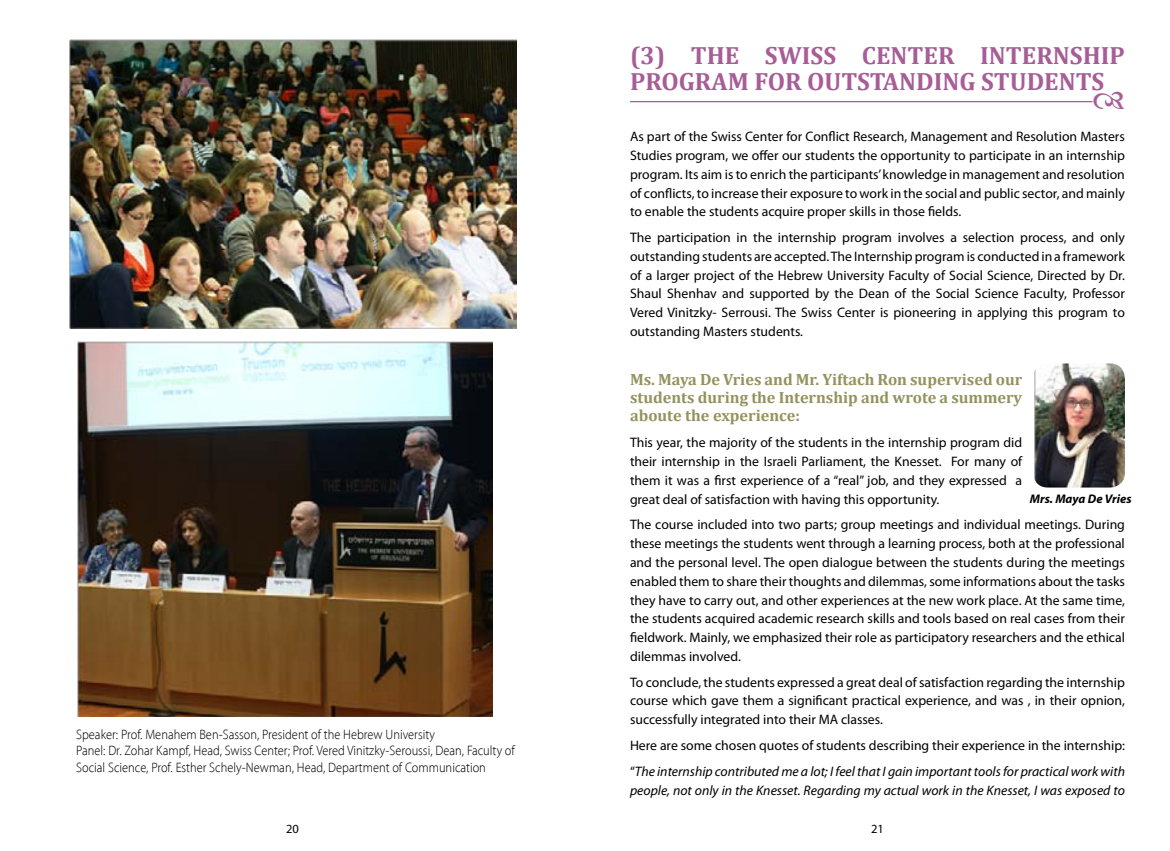
<style>
.page{position:relative;width:1170px;height:851px;background:#fff}
.page>*{position:absolute;margin:0;border:0;box-sizing:border-box;transform-origin:0 0}
.t1{font:700 25px/25px "Cambria";color:#a75d96}
.t2{font:700 16.25px/18.1px "Cambria";color:#94925d;text-align:justify}
.t3{font:13.75px/18.8px "Myriad Pro";color:#000;text-align:justify}
.t4{font:italic 13.75px/25.9px "Myriad Pro";color:#000}
.t5{font:300 semi-condensed 13.75px/16.5px "Myriad Pro";color:#000}
.t6{font:italic 700 12.5px "Myriad Pro";color:#000}
.t7{font:12.5px "Myriad Pro";color:#000}
.s1{font-style:normal}
</style>
<div class="page">
<hr style="left:630px;top:101px;width:462px;height:1px;background:#a75d96">
<img style="left:70px;top:40px;width:446px;height:288px">
<img style="left:78px;top:341px;width:414px;height:375px">
<img style="left:1034px;top:363px;width:90px;height:124px">
<p class="t5" style="left:76px;top:726px;width:440px">Speaker: Prof. Menahem Ben-Sasson, President of the Hebrew University<br>Panel: Dr. Zohar Kampf, Head, Swiss Center; Prof. Vered Vinitzky-Seroussi, Dean, Faculty of<br>Social Science, Prof. Esther Schely-Newman, Head, Department of Communication</p>
<h1 class="t1" style="left:630px;top:43px;width:496px">(3) THE SWISS CENTER INTERNSHIP<br>PROGRAM FOR OUTSTANDING STUDENTS</h1>
<p class="t3" style="left:630px;top:127px;width:496px">As part of the Swiss Center for Conflict Research, Management and Resolution Masters Studies program, we offer our students the opportunity to participate in an internship program. Its aim is to enrich the participants’ knowledge in management and resolution of conflicts, to increase their exposure to work in the social and public sector, and mainly to enable the students acquire proper skills in those fields.</p>
<p class="t3" style="left:630px;top:228px;width:496px">The participation in the internship program involves a selection process, and only outstanding students are accepted. The Internship program is conducted in a framework of a larger project of the Hebrew University Faculty of Social Science, Directed by Dr.<br>Shaul Shenhav and supported by the Dean of the Social Science Faculty, Professor Vered Vinitzky- Serrousi. The Swiss Center is pioneering in applying this program to outstanding Masters students.</p>
<p class="t2" style="left:630px;top:370px;width:394px">Ms. Maya De Vries and Mr. Yiftach Ron supervised our students during the Internship and wrote a summery aboute the experience:</p>
<p class="t3" style="left:630px;top:433px;width:393px">This year, the majority of the students in the internship program did their internship in the Israeli Parliament, the Knesset. For many of them it was a first experience of a “real” job, and they expressed a great deal of satisfaction with having this opportunity.</p>
<p class="t3" style="left:630px;top:515px;width:496px">The course included into two parts; group meetings and individual meetings. During these meetings the students went through a learning process, both at the professional and the personal level. The open dialogue between the students during the meetings enabled them to share their thoughts and dilemmas, some informations about the tasks they have to carry out, and other experiences at the new work place. At the same time, the students acquired academic research skills and tools based on real cases from their fieldwork. Mainly, we emphasized their role as participatory researchers and the ethical dilemmas involved.</p>
<p class="t3" style="left:630px;top:672px;width:496px">To conclude, the students expressed a great deal of satisfaction regarding the internship course which gave them a significant practical experience, and was , in their opnion, successfully integrated into their MA classes.</p>
<p class="t4" style="left:630px;top:732px;width:496px"><span class="s1">Here are some chosen quotes of students describing their experience in the internship: “</span>The internship contributed me a lot; I feel that I gain important tools for practical work with</p>
<p class="t4" style="left:630px;top:776px;width:496px">people, not only in the Knesset. Regarding my actual work in the Knesset, I was exposed to</p>
<p class="t6" style="left:1029px;top:491px;width:103px">Mrs. Maya De Vries</p>
<p class="t7" style="left:286px;top:821px;width:14px">20</p>
<p class="t7" style="left:871px;top:821px;width:14px">21</p>
</div>
